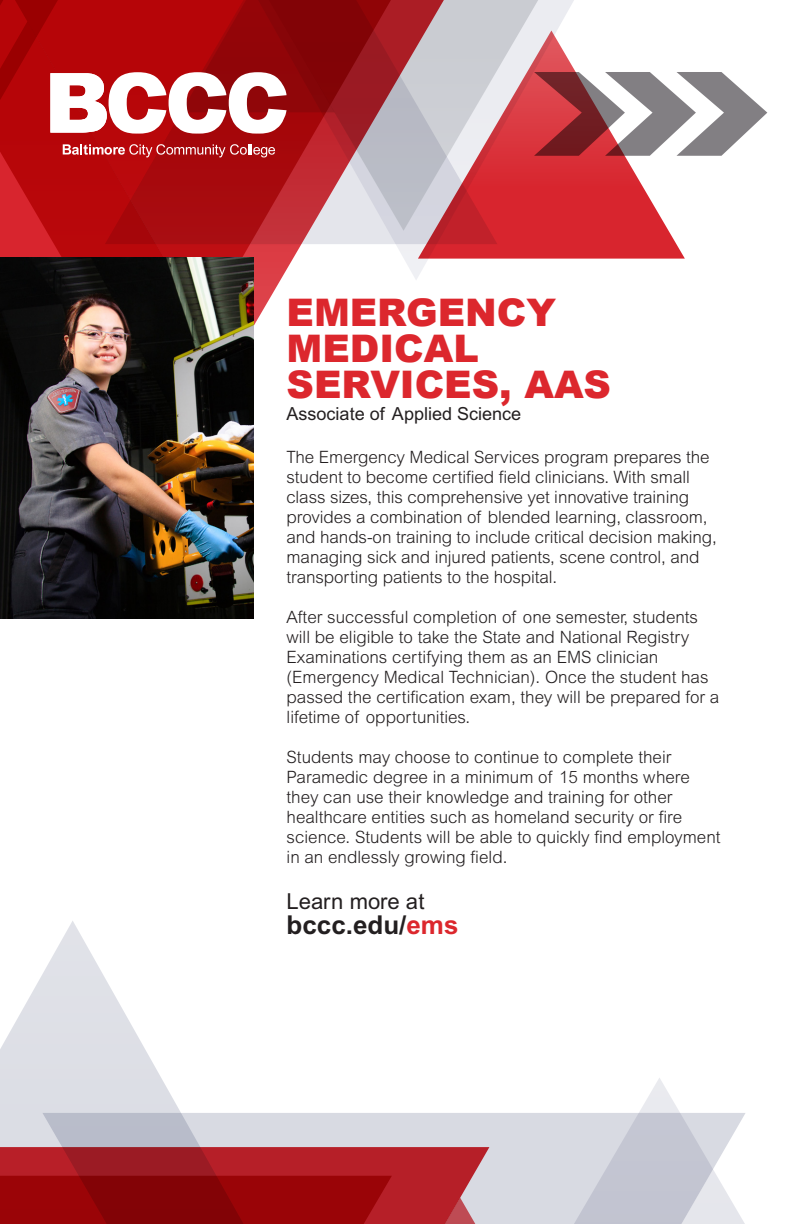
<style>
.page{position:relative;width:792px;height:1224px;background:#fff}
.page>*{position:absolute;margin:0;border:0;box-sizing:border-box;transform-origin:0 0}
.t1{font:900 38px/36px "Arial";color:#dc272d}
.t2{font:700 26px "Arial MT Pro";color:#231f20}
.t3{font:22px "Arial MT Pro";color:#231f20}
.text{font:18px "Arial MT Pro";color:#231f20}
.t4{font:300 17px/20px "Arial MT Std";color:#231f20}
.s1{color:#dc272d}
</style>
<div class="page">
<svg style="left:497px;top:0;width:77px;height:31px;fill:#ebecf1"></svg>
<svg style="left:472px;top:31px;width:213px;height:228px"></svg>
<svg style="left:335px;top:0;width:137px;height:280px"></svg>
<svg style="left:534px;top:72px;width:233px;height:84px"></svg>
<svg style="left:0;top:0;width:335px;height:325px"></svg>
<img style="left:0;top:258px;width:254px;height:361px">
<svg style="left:0;top:921px;width:153px;height:142px;fill:#e0e2e8"></svg>
<div style="left:0;top:1063px;width:181px;height:84px;background:#dcdee5"></div>
<svg style="left:42px;top:1113px;width:470px;height:34px;fill:#d8dae2"></svg>
<svg style="left:0;top:1147px;width:512px;height:77px"></svg>
<svg style="left:512px;top:1078px;width:233px;height:146px"></svg>
<p class="t1" style="left:287px;top:293px;width:271px">EMERGENCY</p>
<p class="t1" style="left:287px;top:329px;width:326px">MEDICAL<br>SERVICES, AAS</p>
<p class="text" style="left:287px;top:403px;width:236px">Associate of Applied Science</p>
<p class="t4" style="left:287px;top:447px;width:432px">The Emergency Medical Services program prepares the student to become certified field clinicians. With small class sizes, this comprehensive yet innovative training provides a combination of blended learning, classroom, and hands-on training to include critical decision making, managing sick and injured patients, scene control, and transporting patients to the hospital.</p>
<p class="t4" style="left:287px;top:607px;width:434px">After successful completion of one semester, students will be eligible to take the State and National Registry Examinations certifying them as an EMS clinician (Emergency Medical Technician). Once the student has passed the certification exam, they will be prepared for a lifetime of opportunities.</p>
<p class="t4" style="left:287px;top:747px;width:436px">Students may choose to continue to complete their Paramedic degree in a minimum of 15 months where they can use their knowledge and training for other healthcare entities such as homeland security or fire science. Students will be able to quickly find employment in an endlessly growing field.</p>
<p class="t3" style="left:287px;top:888px;width:140px">Learn more at</p>
<p class="t2" style="left:287px;top:910px;width:173px">bccc.edu/<span class="s1">ems</span></p>
</div>
